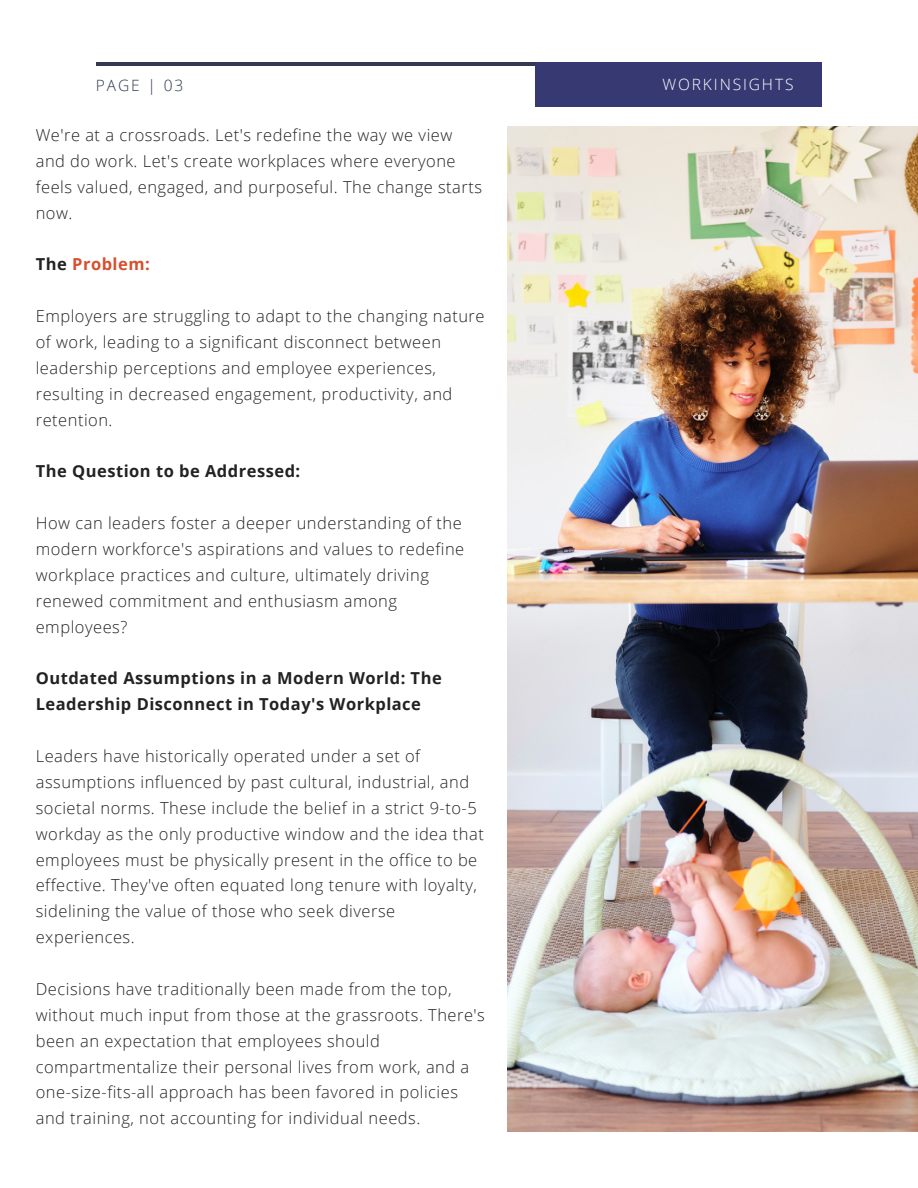
<style>
.page{position:relative;width:918px;height:1188px;background:#fff}
.page>*{position:absolute;margin:0;border:0;box-sizing:border-box;transform-origin:0 0}
.t1{font:300 16.5px/25.8px "Open Sans";letter-spacing:.03em;color:#222}
.t2{font:700 16.5px/25.8px "Open Sans";letter-spacing:.03em;color:#222}
.t3{font:700 16.5px "Open Sans";letter-spacing:.03em;color:#d74f2d}
.t4{font:300 15.6px "Open Sans";letter-spacing:.12em;color:#fff}
.t5{font:300 15.6px "Open Sans";letter-spacing:.12em;color:#303b4e}
.s1{color:#222}
</style>
<div class="page">
<hr style="left:96px;top:62px;width:726px;height:4px;background:#303b4e">
<div style="left:535px;top:62px;width:287px;height:44px;background:#373a72"></div>
<img style="left:508px;top:127px;width:410px;height:1004px">
<p class="t5" style="left:96px;top:74px;width:89px">PAGE | 03</p>
<p class="t4" style="left:662px;top:73px;width:133px">WORKINSIGHTS</p>
<p class="t1" style="left:36px;top:122px;width:448px">We're at a crossroads. Let's redefine the way we view and do work. Let's create workplaces where everyone feels valued, engaged, and purposeful. The change starts now.</p>
<p class="t3" style="left:36px;top:253px;width:116px"><span class="s1">The</span> Problem:</p>
<p class="t1" style="left:36px;top:303px;width:450px">Employers are struggling to adapt to the changing nature of work, leading to a significant disconnect between leadership perceptions and employee experiences, resulting in decreased engagement, productivity, and retention.</p>
<p class="t2" style="left:36px;top:458px;width:266px">The Question to be Addressed:</p>
<p class="t1" style="left:36px;top:510px;width:430px">How can leaders foster a deeper understanding of the modern workforce's aspirations and values to redefine workplace practices and culture, ultimately driving renewed commitment and enthusiasm among employees?</p>
<p class="t2" style="left:36px;top:665px;width:407px">Outdated Assumptions in a Modern World: The<br>Leadership Disconnect in Today's Workplace</p>
<p class="t1" style="left:36px;top:743px;width:450px">Leaders have historically operated under a set of assumptions influenced by past cultural, industrial, and societal norms. These include the belief in a strict 9-to-5 workday as the only productive window and the idea that employees must be physically present in the office to be effective. They've often equated long tenure with loyalty, sidelining the value of those who seek diverse experiences.</p>
<p class="t1" style="left:36px;top:976px;width:451px">Decisions have traditionally been made from the top, without much input from those at the grassroots. There's been an expectation that employees should compartmentalize their personal lives from work, and a one-size-fits-all approach has been favored in policies and training, not accounting for individual needs.</p>
</div>
